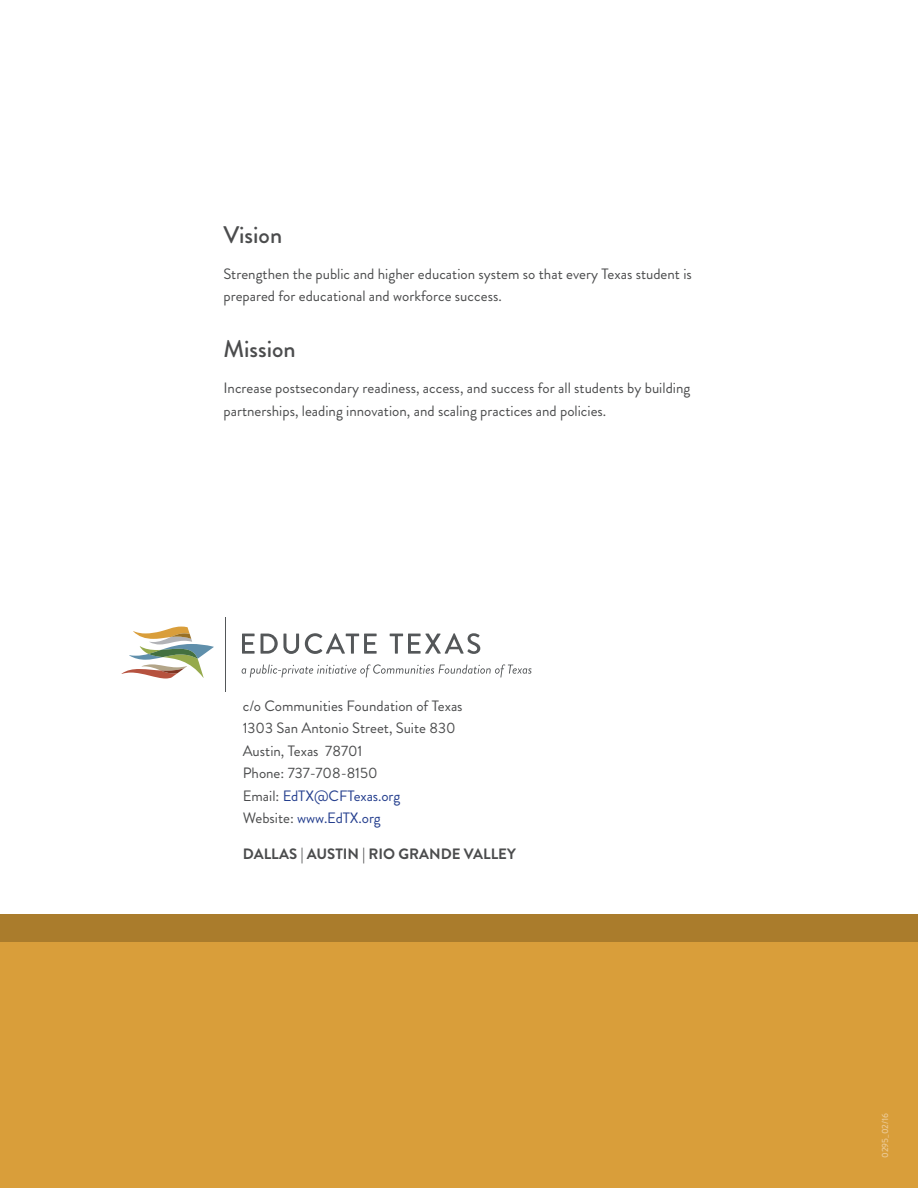
<style>
.page{position:relative;width:918px;height:1188px;background:#fff}
.page>*{position:absolute;margin:0;border:0;box-sizing:border-box;transform-origin:0 0}
.t1{font:500 24px "Brandon Grotesque";color:#4b4c4d}
.t2{font:15px/22.5px "Brandon Grotesque";color:#4b4c4d}
.t3{font:700 15px "Brandon Grotesque";color:#4b4c4d}
.t4{font:500 9px "Brandon Grotesque";color:#ebc994}
.s1{color:#253f8e}
</style>
<div class="page">
<div style="left:0;top:941px;width:918px;height:247px;background:#d99e3a"></div>
<div style="left:0;top:914px;width:918px;height:27px;background:#aa7c2c"></div>
<svg style="left:122px;top:627px;width:92px;height:52px"></svg>
<hr style="left:226px;top:617px;width:1px;height:74px;background:#545759">
<svg style="left:242px;top:664px;width:290px;height:13px"></svg>
<svg style="left:242px;top:634px;width:13px;height:20px"></svg>
<svg style="left:261px;top:634px;width:38px;height:20px"></svg>
<svg style="left:305px;top:633px;width:72px;height:21px"></svg>
<svg style="left:390px;top:633px;width:90px;height:21px"></svg>
<h1 class="t1" style="left:224px;top:218px;width:60px">Vision</h1>
<p class="t2" style="left:224px;top:263px;width:470px">Strengthen the public and higher education system so that every Texas student is prepared for educational and workforce success.</p>
<h1 class="t1" style="left:224px;top:332px;width:74px">Mission</h1>
<p class="t2" style="left:224px;top:377px;width:468px">Increase postsecondary readiness, access, and success for all students by building partnerships, leading innovation, and scaling practices and policies.</p>
<p class="t2" style="left:243px;top:694px;width:221px">c/o Communities Foundation of Texas<br>1303 San Antonio Street, Suite 830<br>Austin, Texas 78701<br>Phone: 737-708-8150<br>Email: <span class="s1">EdTX@CFTexas.org<br></span>Website: <span class="s1">www.EdTX.org</span></p>
<p class="t3" style="left:243px;top:843px;width:275px">DALLAS | AUSTIN | RIO GRANDE VALLEY</p>
<p class="t4" style="left:879px;top:1158px;width:46px;rotate:-90deg">0295_02/16</p>
</div>
